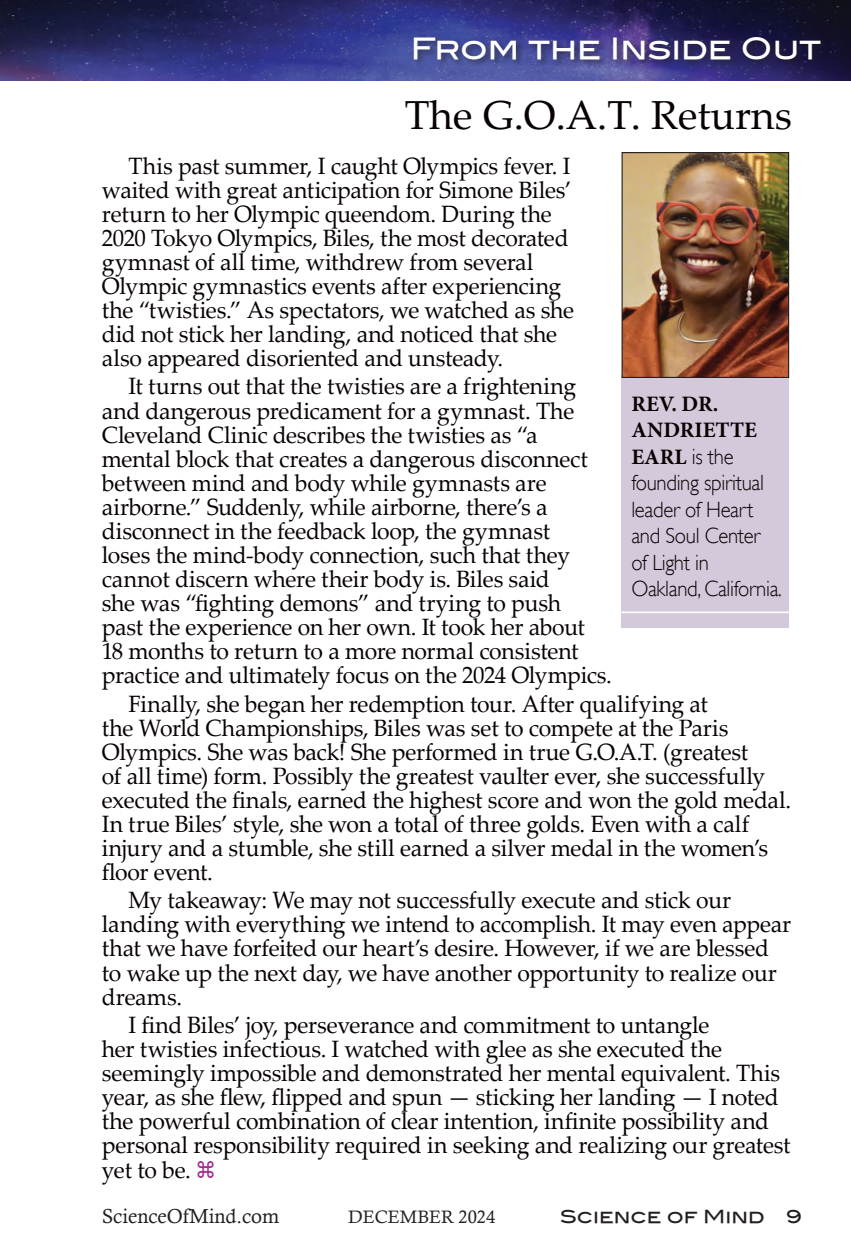
<style>
.page{position:relative;width:851px;height:1256px;background:#fff}
.page>*{position:absolute;margin:0;border:0;box-sizing:border-box;transform-origin:0 0}
.t1{font:40.5px "Palatino Linotype";color:#080302}
.t2{font:29.25px "Blair Md ITCTT Medium";color:#fff}
.t3{font:23.62px/24.1px "Palatino Linotype";letter-spacing:-.01em;color:#080302}
.t4{font:300 22.05px/26.6px "Gill Sans";letter-spacing:-.015em;color:#080302;scale:.94 1}
.t5{font:700 22.05px/26.6px "Minion Pro";color:#080302}
.t6{font:20.25px "Calisto";color:#231f20}
.t7{font:18px "Blair Md ITCTT Medium";color:#231f20}
.t8{font:18px "Calisto";color:#231f20}
.s1{font-family:"Minion Pro";font-weight:700}
</style>
<div class="page">
<img style="left:1px;top:0;width:849px;height:80px">
<div style="left:413px;top:36px;width:416px;height:32px;background:#231f20;opacity:.56"></div>
<div style="left:621px;top:376px;width:168px;height:252px;background:#d4c8db"></div>
<hr style="left:611px;top:611px;width:195px;height:2px;background:#fff">
<img style="left:623px;top:154px;width:164px;height:222px">
<div style="left:621px;top:152px;width:168px;height:226px;border:1px solid #231f20"></div>
<p class="t2" style="left:410px;top:31px;width:412px">From the Inside Out</p>
<h1 class="t1" style="left:405px;top:86px;width:388px">The G.O.A.T. Returns</h1>
<p class="t3" style="left:102px;top:153px;width:474px;text-indent:27px">This past summer, I caught Olympics fever. I waited with great anticipation for Simone Biles’ return to her Olympic queendom. During the 2020 Tokyo Olympics, Biles, the most decorated gymnast of all time, withdrew from several Olympic gymnastics events after experiencing the “twisties.” As spectators, we watched as she did not stick her landing, and noticed that she also appeared disoriented and unsteady.</p>
<p class="t3" style="left:102px;top:373px;width:511px;text-indent:27px">It turns out that the twisties are a frightening and dangerous predicament for a gymnast. The Cleveland Clinic describes the twisties as “a mental block that creates a dangerous disconnect between mind and body while gymnasts are airborne.” Suddenly, while airborne, there’s a disconnect in the feedback loop, the gymnast<br>loses the mind-body connection, such that they cannot discern where their body is. Biles said<br>she was “fighting demons” and trying to push<br>past the experience on her own. It took her about 18 months to return to a more normal consistent practice and ultimately focus on the 2024 Olympics.</p>
<p class="t3" style="left:102px;top:690px;width:690px;text-indent:27px">Finally, she began her redemption tour. After qualifying at<br>the World Championships, Biles was set to compete at the Paris Olympics. She was back! She performed in true G.O.A.T. (greatest<br>of all time) form. Possibly the greatest vaulter ever, she successfully executed the finals, earned the highest score and won the gold medal.<br>In true Biles’ style, she won a total of three golds. Even with a calf injury and a stumble, she still earned a silver medal in the women’s floor event.</p>
<p class="t3" style="left:102px;top:887px;width:690px;text-indent:27px">My takeaway: We may not successfully execute and stick our landing with everything we intend to accomplish. It may even appear that we have forfeited our heart’s desire. However, if we are blessed to wake up the next day, we have another opportunity to realize our dreams.</p>
<p class="t3" style="left:102px;top:1011px;width:690px;text-indent:27px">I find Biles’ joy, perseverance and commitment to untangle<br>her twisties infectious. I watched with glee as she executed the seemingly impossible and demonstrated her mental equivalent. This year, as she flew, flipped and spun — sticking her landing — I noted the powerful combination of clear intention, infinite possibility and personal responsibility required in seeking and realizing our greatest yet to be.</p>
<p class="t5" style="left:631px;top:390px;width:127px">REV. DR.<br>ANDRIETTE</p>
<p class="t4" style="left:631px;top:443px;width:162px"><span class="s1">EARL</span> is the founding spiritual leader of Heart and Soul Center<br>of Light in<br>Oakland, California.</p>
<p class="t6" style="left:102px;top:1204px;width:179px">ScienceOfMind.com</p>
<p class="t8" style="left:348px;top:1206px;width:148px">DECEMBER 2024</p>
<p class="t7" style="left:560px;top:1205px;width:244px">Science of Mind 9</p>
</div>
